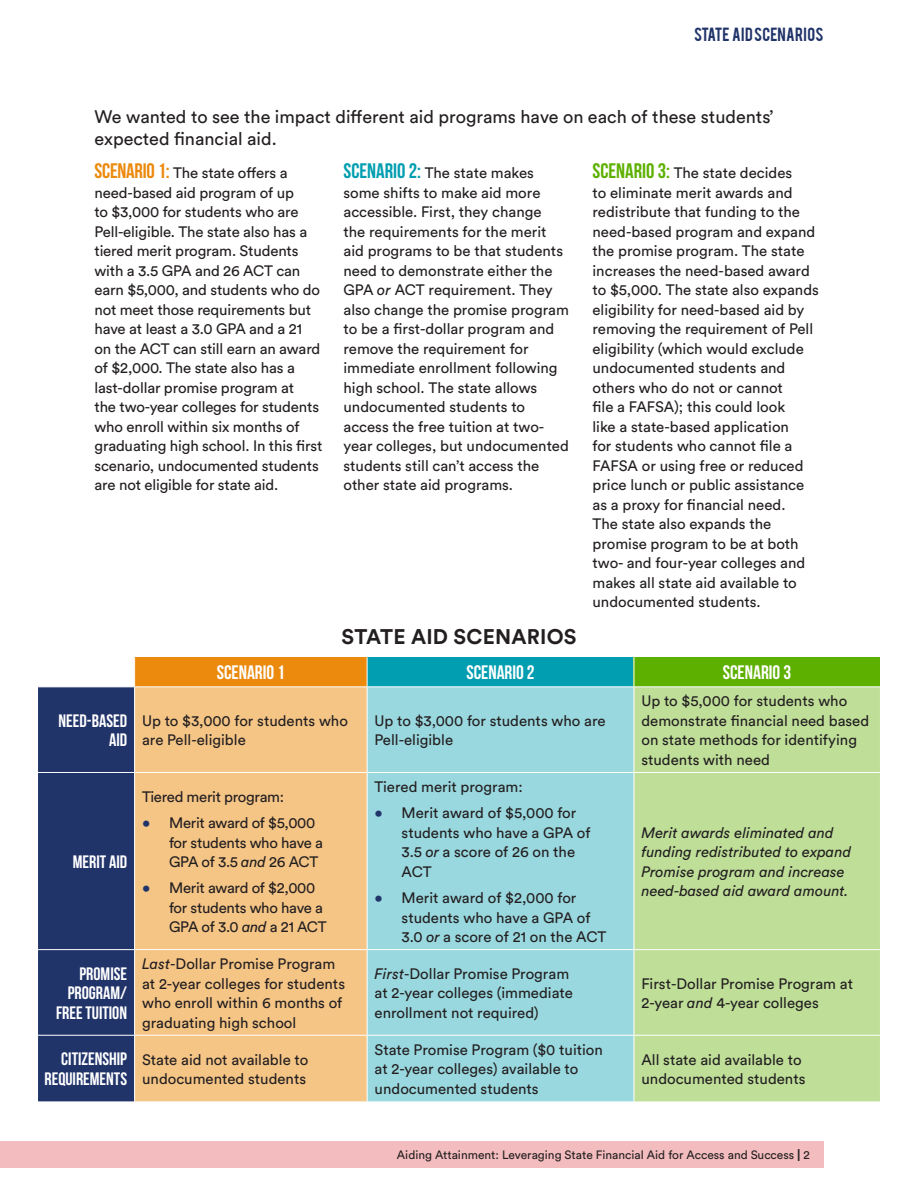
<style>
.page{position:relative;width:918px;height:1188px;background:#fff}
.page>*{position:absolute;margin:0;border:0;box-sizing:border-box;transform-origin:0 0}
.Body{font:700 21px "Circular Std";letter-spacing:.01em;color:#231f20}
.Body-2{font:700 19.5px "Bebas Neue";color:#fff}
.Drop_cap{font:18px/22.5px "Circular Std";color:#231f20}
.Body-3{font:700 18px/19.5px "Bebas Neue";color:#fff;text-align:right}
.Body-4{font:15px/19.5px "Circular Std";color:#231f20}
.Body-5{font:15px/19.5px "Circular Std";letter-spacing:-.02em;color:#231f20}
.Body-6{font:italic 15px/19.5px "Circular Std";color:#231f20}
.t1{font:15px "Bebas";letter-spacing:.02em;color:#21346a}
.t2{font:12px "Circular Std";color:#231f20}
.s1{font-family:"Bebas Neue";font-weight:700;font-size:21px;color:#eb8a0d}
.s2{font-family:"Bebas Neue";font-weight:700;font-size:21px;color:#009eb0}
.s3{font-style:italic}
.s4{font-family:"Bebas Neue";font-weight:700;font-size:21px;color:#5eb000}
.s5{color:#21346a}
.s6{font-weight:900}
</style>
<div class="page">
<div style="left:0;top:1141px;width:824px;height:27px;background:#f3bcbe"></div>
<div style="left:135px;top:657px;width:232px;height:30px;background:#eb8a0d"></div>
<div style="left:367px;top:657px;width:267px;height:30px;background:#009eb0"></div>
<div style="left:634px;top:657px;width:246px;height:30px;background:#5eb000"></div>
<div style="left:135px;top:687px;width:232px;height:414px;background:#f5c586"></div>
<div style="left:368px;top:687px;width:266px;height:414px;background:#99d8df"></div>
<div style="left:635px;top:687px;width:245px;height:414px;background:#bfdf99"></div>
<svg style="left:38px;top:657px;width:97px;height:444px;background:#304174"></svg>
<svg style="left:367px;top:657px;width:1px;height:29px"></svg>
<svg style="left:634px;top:657px;width:1px;height:29px"></svg>
<hr style="left:38px;top:686px;width:97px;height:1px;background:#fff">
<hr style="left:135px;top:686px;width:232px;height:1px;background:#fff">
<hr style="left:134px;top:687px;width:1px;height:85px;background:#fff">
<hr style="left:367px;top:686px;width:267px;height:1px;background:#fff">
<hr style="left:634px;top:686px;width:246px;height:1px;background:#fff">
<hr style="left:135px;top:772px;width:232px;height:1px;background:#fff">
<hr style="left:134px;top:773px;width:1px;height:176px;background:#fff">
<hr style="left:367px;top:772px;width:267px;height:1px;background:#fff">
<hr style="left:634px;top:772px;width:246px;height:1px;background:#fff">
<hr style="left:135px;top:949px;width:232px;height:1px;background:#fff">
<hr style="left:134px;top:950px;width:1px;height:85px;background:#fff">
<hr style="left:367px;top:949px;width:267px;height:1px;background:#fff">
<hr style="left:634px;top:949px;width:246px;height:1px;background:#fff">
<hr style="left:135px;top:1035px;width:232px;height:1px;background:#fff">
<hr style="left:134px;top:1036px;width:1px;height:65px;background:#fff">
<hr style="left:367px;top:1035px;width:267px;height:1px;background:#fff">
<hr style="left:634px;top:1035px;width:246px;height:1px;background:#fff">
<hr style="left:38px;top:772px;width:97px;height:1px;background:#fff">
<hr style="left:38px;top:949px;width:97px;height:1px;background:#fff">
<hr style="left:38px;top:1035px;width:97px;height:1px;background:#fff">
<p class="t1" style="left:694px;top:23px;width:131px">STATE AID SCENARIOS</p>
<p class="Drop_cap" style="left:94px;top:105px;width:681px">We wanted to see the impact different aid programs have on each of these students’ expected financial aid.</p>
<p class="Body-4" style="left:94px;top:163px;width:230px"><span class="s1">SCENARIO 1:</span> The state offers a need-based aid program of up<br>to $3,000 for students who are<br>Pell-eligible. The state also has a tiered merit program. Students with a 3.5 GPA and 26 ACT can earn $5,000, and students who do not meet those requirements but have at least a 3.0 GPA and a 21 on the ACT can still earn an award of $2,000. The state also has a last-dollar promise program at<br>the two-year colleges for students who enroll within six months of graduating high school. In this first scenario, undocumented students are not eligible for state aid.</p>
<p class="Body-4" style="left:344px;top:163px;width:227px"><span class="s2">SCENARIO 2:</span> The state makes some shifts to make aid more accessible. First, they change<br>the requirements for the merit aid programs to be that students need to demonstrate either the<br>GPA <span class="s3">or</span> ACT requirement. They also change the promise program to be a first-dollar program and remove the requirement for immediate enrollment following high school. The state allows undocumented students to access the free tuition at two&shy;year colleges, but undocumented students still can’t access the other state aid programs.</p>
<p class="Body-4" style="left:592px;top:163px;width:228px"><span class="s4">SCENARIO 3:</span> The state decides<br>to eliminate merit awards and redistribute that funding to the need-based program and expand the promise program. The state increases the need-based award to $5,000. The state also expands eligibility for need-based aid by removing the requirement of Pell eligibility (which would exclude undocumented students and others who do not or cannot<br>file a FAFSA); this could look<br>like a state-based application<br>for students who cannot file a<br>FAFSA or using free or reduced price lunch or public assistance as a proxy for financial need.<br>The state also expands the promise program to be at both two- and four-year colleges and makes all state aid available to undocumented students.</p>
<p class="Body" style="left:342px;top:624px;width:236px">STATE AID SCENARIOS</p>
<p class="Body-2" style="left:217px;top:662px;width:70px">SCENARIO 1</p>
<p class="Body-2" style="left:466px;top:662px;width:70px">SCENARIO 2</p>
<p class="Body-2" style="left:723px;top:662px;width:70px">SCENARIO 3</p>
<p class="Body-3" style="left:59px;top:710px;width:70px">NEED-BASED<br>AID</p>
<p class="Body-4" style="left:142px;top:711px;width:207px">Up to $3,000 for students who are Pell-eligible</p>
<p class="Body-4" style="left:375px;top:711px;width:233px">Up to $3,000 for students who are<br>Pell-eligible</p>
<p class="Body-3" style="left:73px;top:852px;width:56px">MERIT AID</p>
<p class="Body-5" style="left:142px;top:787px;width:144px">Tiered merit program:</p>
<p class="Body-5" style="left:169px;top:813px;width:155px;text-indent:-27px"><span class="s5">•</span> Merit award of $5,000 for students who have a<br>GPA of 3.5 <span class="s3">and</span> 26 ACT</p>
<p class="Body-5" style="left:169px;top:878px;width:159px;text-indent:-27px"><span class="s5">•</span> Merit award of $2,000 for students who have a<br>GPA of 3.0 <span class="s3">and</span> a 21 ACT</p>
<p class="Body-4" style="left:375px;top:777px;width:150px">Tiered merit program:</p>
<p class="Body-4" style="left:402px;top:803px;width:190px;text-indent:-27px"><span class="s5">•</span> Merit award of $5,000 for students who have a GPA of<br>3.5 <span class="s3">or</span> a score of 26 on the<br>ACT</p>
<p class="Body-4" style="left:402px;top:888px;width:206px;text-indent:-27px"><span class="s5">•</span> Merit award of $2,000 for students who have a GPA of<br>3.0 <span class="s3">or</span> a score of 21 on the ACT</p>
<p class="Body-4" style="left:641px;top:691px;width:229px">Up to $5,000 for students who demonstrate financial need based on state methods for identifying students with need</p>
<p class="Body-6" style="left:641px;top:823px;width:211px">Merit awards eliminated and funding redistributed to expand<br>Promise program and increase need-based aid award amount.</p>
<p class="Body-3" style="left:56px;top:963px;width:73px">PROMISE<br>PROGRAM/<br>FREE TUITION</p>
<p class="Body-4" style="left:142px;top:954px;width:205px"><span class="s3">Last</span>-Dollar Promise Program at 2-year colleges for students who enroll within 6 months of graduating high school</p>
<p class="Body-4" style="left:375px;top:964px;width:200px"><span class="s3">First</span>-Dollar Promise Program at 2-year colleges (immediate enrollment not required)</p>
<p class="Body-4" style="left:641px;top:974px;width:213px">First-Dollar Promise Program at<br>2-year <span class="s3">and</span> 4-year colleges</p>
<p class="Body-3" style="left:44px;top:1049px;width:84px">CITIZENSHIP<br>REQUIREMENTS</p>
<p class="Body-4" style="left:142px;top:1049px;width:168px">State aid not available to undocumented students</p>
<p class="Body-4" style="left:375px;top:1040px;width:230px">State Promise Program ($0 tuition at 2-year colleges) available to undocumented students</p>
<p class="Body-4" style="left:641px;top:1049px;width:166px">All state aid available to undocumented students</p>
<p class="t2" style="left:397px;top:1148px;width:415px">Aiding Attainment: Leveraging State Financial Aid for Access and Success <span class="s6">|</span> 2</p>
</div>
